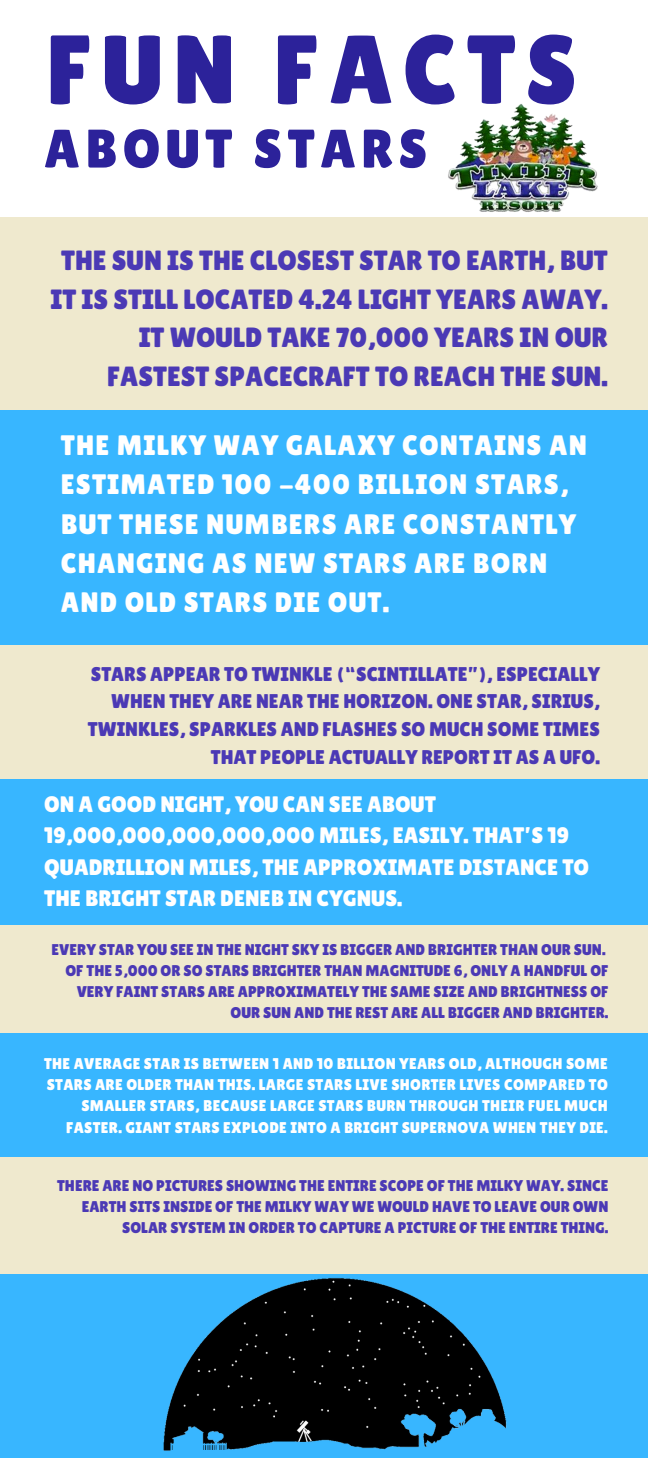
<style>
.page{position:relative;width:648px;height:1458px;background:#fff}
.page>*{position:absolute;margin:0;border:0;box-sizing:border-box;transform-origin:0 0}
.t1{font:97.2px "Lilita One";letter-spacing:.1em;color:#2c229a}
.t2{font:54.23px "Lilita One";letter-spacing:.1em;color:#2c229a}
.t3{font:28.12px/39.4px "Lilita One";letter-spacing:.04em;color:#fff}
.t4{font:27.68px/38.5px "Lilita One";color:#4b39b5;text-align:right}
.t5{font:22.5px/31.3px "Lilita One";color:#fff}
.t6{font:19.8px/27.7px "Lilita One";color:#4b39b5;text-align:right}
.t7{font:15.53px/21.2px "Lilita One";color:#4b39b5;text-align:right}
.t8{font:15.53px/21.2px "Lilita One";letter-spacing:.02em;color:#fff;text-align:right}
</style>
<div class="page">
<div style="left:0;top:217px;width:648px;height:1056px;background:#efe9ce"></div>
<div style="left:0;top:411px;width:648px;height:234px;background:#38b6ff"></div>
<div style="left:0;top:779px;width:648px;height:145px;background:#38b6ff"></div>
<div style="left:0;top:1033px;width:648px;height:123px;background:#38b6ff"></div>
<div style="left:0;top:1274px;width:648px;height:184px;background:#38b6ff"></div>
<img style="left:163px;top:1278px;width:344px;height:173px">
<img style="left:448px;top:104px;width:150px;height:108px">
<p class="t1" style="left:46px;top:14px;width:532px">FUN FACTS</p>
<p class="t2" style="left:44px;top:118px;width:385px">ABOUT STARS</p>
<p class="t4" style="left:50px;top:241px;width:559px">THE SUN IS THE CLOSEST STAR TO EARTH, BUT IT IS STILL LOCATED 4.24 LIGHT YEARS AWAY.<br>IT WOULD TAKE 70,000 YEARS IN OUR FASTEST SPACECRAFT TO REACH THE SUN.</p>
<p class="t3" style="left:61px;top:425px;width:527px">THE MILKY WAY GALAXY CONTAINS AN<br>ESTIMATED 100 -400 BILLION STARS,<br>BUT THESE NUMBERS ARE CONSTANTLY<br>CHANGING AS NEW STARS ARE BORN<br>AND OLD STARS DIE OUT.</p>
<p class="t6" style="left:88px;top:660px;width:514px">STARS APPEAR TO TWINKLE (“SCINTILLATE”), ESPECIALLY WHEN THEY ARE NEAR THE HORIZON. ONE STAR, SIRIUS, TWINKLES, SPARKLES AND FLASHES SO MUCH SOME TIMES THAT PEOPLE ACTUALLY REPORT IT AS A UFO.</p>
<p class="t5" style="left:44px;top:789px;width:547px">ON A GOOD NIGHT, YOU CAN SEE ABOUT 19,000,000,000,000,000 MILES, EASILY. THAT’S 19<br>QUADRILLION MILES, THE APPROXIMATE DISTANCE TO THE BRIGHT STAR DENEB IN CYGNUS.</p>
<p class="t7" style="left:52px;top:938px;width:556px">EVERY STAR YOU SEE IN THE NIGHT SKY IS BIGGER AND BRIGHTER THAN OUR SUN.</p>
<p class="t7" style="left:65px;top:960px;width:545px">OF THE 5,000 OR SO STARS BRIGHTER THAN MAGNITUDE 6, ONLY A HANDFUL OF<br>VERY FAINT STARS ARE APPROXIMATELY THE SAME SIZE AND BRIGHTNESS OF<br>OUR SUN AND THE REST ARE ALL BIGGER AND BRIGHTER.</p>
<p class="t8" style="left:44px;top:1053px;width:565px">THE AVERAGE STAR IS BETWEEN 1 AND 10 BILLION YEARS OLD, ALTHOUGH SOME STARS ARE OLDER THAN THIS. LARGE STARS LIVE SHORTER LIVES COMPARED TO SMALLER STARS, BECAUSE LARGE STARS BURN THROUGH THEIR FUEL MUCH FASTER. GIANT STARS EXPLODE INTO A BRIGHT SUPERNOVA WHEN THEY DIE.</p>
<p class="t7" style="left:57px;top:1175px;width:553px">THERE ARE NO PICTURES SHOWING THE ENTIRE SCOPE OF THE MILKY WAY. SINCE<br>EARTH SITS INSIDE OF THE MILKY WAY WE WOULD HAVE TO LEAVE OUR OWN<br>SOLAR SYSTEM IN ORDER TO CAPTURE A PICTURE OF THE ENTIRE THING.</p>
</div>
